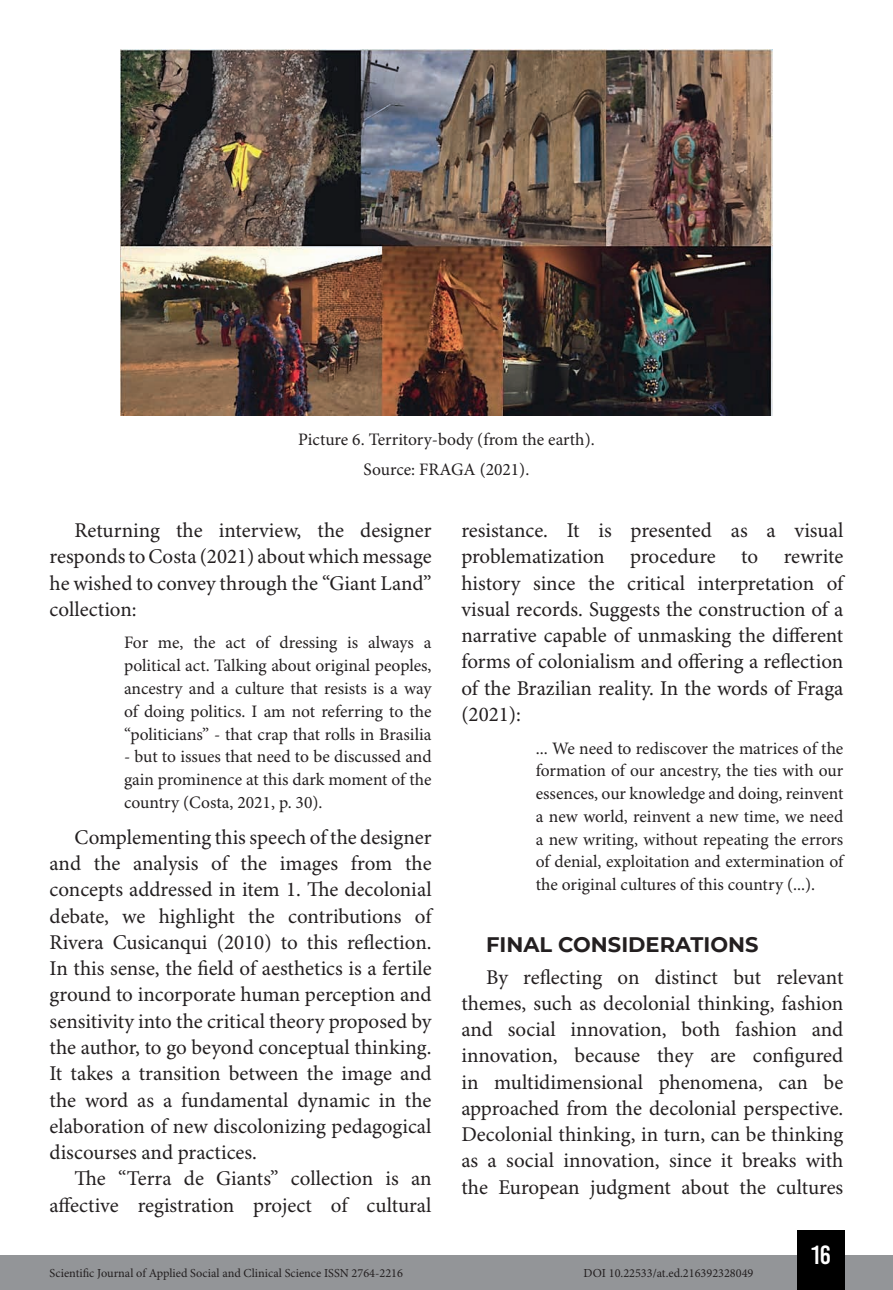
<style>
.page{position:relative;width:893px;height:1290px;background:#fff}
.page>*{position:absolute;margin:0;border:0;box-sizing:border-box;transform-origin:0 0}
.t1{font:26.25px "Bebas Kai";color:#fff}
.t2{font:21px/26.2px "Minion Pro";color:#231f20;text-align:justify}
.t3{font:700 21px "Montserrat";color:#231f20}
.t4{font:17.5px/22.8px "Minion Pro";color:#231f20;text-align:justify}
.t5{font:12.25px "Minion Pro";color:#231f20}
</style>
<div class="page">
<div style="left:0;top:1255px;width:893px;height:35px;background:#939598"></div>
<div style="left:797px;top:1230px;width:48px;height:60px;background:#000"></div>
<img style="left:121px;top:50px;width:651px;height:366px">
<p class="t4" style="left:298px;top:426px;width:298px;line-height:29.4px;text-align:center">Picture 6. Territory-body (from the earth).<br>Source: FRAGA (2021).</p>
<p class="t2" style="left:50px;top:518px;width:383px;text-indent:25px">Returning the interview, the designer responds to Costa (2021) about which message he wished to convey through the “Giant Land” collection:</p>
<p class="t4" style="left:124px;top:632px;width:309px">For me, the act of dressing is always a political act. Talking about original peoples, ancestry and a culture that resists is a way of doing politics. I am not referring to the “politicians” - that crap that rolls in Brasilia</p>
<p class="t4" style="left:124px;top:746px;width:309px">- but to issues that need to be discussed and gain prominence at this dark moment of the country (Costa, 2021, p. 30).</p>
<p class="t2" style="left:50px;top:825px;width:384px;text-indent:25px">Complementing this speech of the designer and the analysis of the images from the concepts addressed in item 1. The decolonial debate, we highlight the contributions of Rivera Cusicanqui (2010) to this reflection.<br>In this sense, the field of aesthetics is a fertile ground to incorporate human perception and sensitivity into the critical theory proposed by the author, to go beyond conceptual thinking.<br>It takes a transition between the image and the word as a fundamental dynamic in the elaboration of new discolonizing pedagogical discourses and practices.</p>
<p class="t2" style="left:50px;top:1166px;width:383px;text-align:right">The “Terra de Giants” collection is an affective registration project of cultural</p>
<p class="t2" style="left:461px;top:518px;width:384px">resistance. It is presented as a visual problematization procedure to rewrite history since the critical interpretation of visual records. Suggests the construction of a narrative capable of unmasking the different forms of colonialism and offering a reflection of the Brazilian reality. In the words of Fraga (2021):</p>
<p class="t4" style="left:536px;top:737px;width:309px">... We need to rediscover the matrices of the formation of our ancestry, the ties with our essences, our knowledge and doing, reinvent a new world, reinvent a new time, we need a new writing, without repeating the errors of denial, exploitation and extermination of the original cultures of this country (...).</p>
<p class="t3" style="left:486px;top:930px;width:274px">FINAL CONSIDERATIONS</p>
<p class="t2" style="left:461px;top:965px;width:384px;text-indent:25px">By reflecting on distinct but relevant themes, such as decolonial thinking, fashion and social innovation, both fashion and innovation, because they are configured in multidimensional phenomena, can be approached from the decolonial perspective.<br>Decolonial thinking, in turn, can be thinking as a social innovation, since it breaks with the European judgment about the cultures</p>
<p class="t1" style="left:811px;top:1241px;width:21px">16</p>
<p class="t5" style="left:50px;top:1266px;width:355px">Scientific Journal of Applied Social and Clinical Science ISSN 2764-2216</p>
<p class="t5" style="left:584px;top:1266px;width:171px">DOI 10.22533/at.ed.216392328049</p>
</div>
